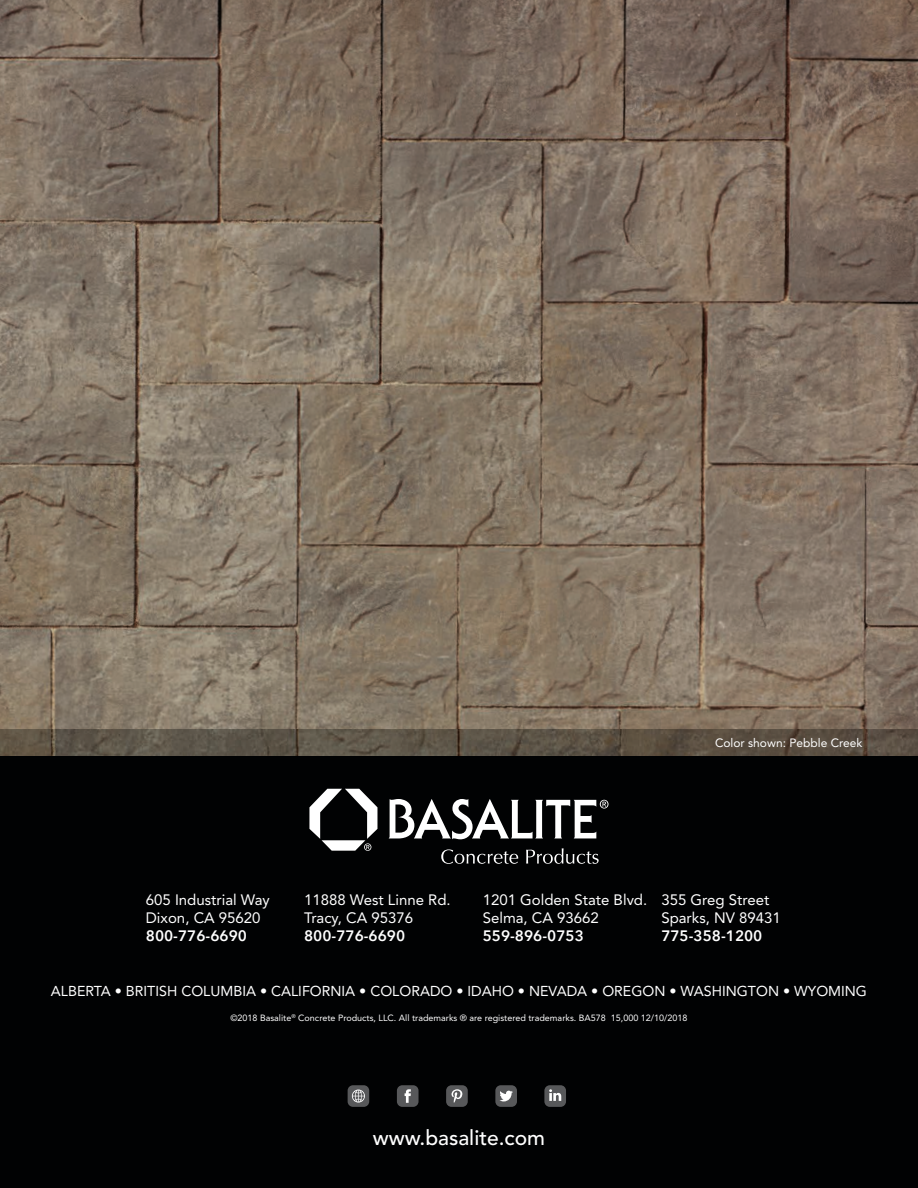
<style>
.page{position:relative;width:918px;height:1188px;background:#fff}
.page>*{position:absolute;margin:0;border:0;box-sizing:border-box;transform-origin:0 0}
.t1{font:500 21px "Avenir";color:#fff}
.t2{font:15px/18px "Avenir";color:#fff}
.t3{font:600 15px "Avenir Next";color:#fff}
.t4{font:14.25px "Avenir";color:#fff}
.t5{font:12px "Avenir";color:#fff}
.t6{font:9px "Avenir";color:#fff}
</style>
<div class="page">
<img style="left:0;top:0;width:918px;height:729px">
<div style="left:0;top:756px;width:918px;height:432px;background:#010203"></div>
<div style="left:544px;top:1085px;width:22px;height:22px;background:#57585a;border-radius:5px"></div>
<svg style="left:549px;top:1089px;width:12px;height:12px"></svg>
<div style="left:348px;top:1085px;width:21px;height:22px;background:#57585a;border-radius:5px"></div>
<svg style="left:352px;top:1090px;width:13px;height:13px"></svg>
<div style="left:397px;top:1085px;width:22px;height:22px;background:#57585a;border-radius:5px"></div>
<svg style="left:405px;top:1089px;width:6px;height:14px"></svg>
<div style="left:446px;top:1085px;width:22px;height:22px;background:#57585a;border-radius:5px"></div>
<svg style="left:452px;top:1089px;width:10px;height:14px"></svg>
<div style="left:495px;top:1085px;width:22px;height:22px;background:#57585a;border-radius:5px"></div>
<svg style="left:499px;top:1091px;width:14px;height:10px"></svg>
<svg style="left:441px;top:849px;width:77px;height:15px"></svg>
<svg style="left:526px;top:848px;width:73px;height:16px"></svg>
<svg style="left:389px;top:799px;width:220px;height:40px"></svg>
<svg style="left:309px;top:789px;width:68px;height:62px"></svg>
<img style="left:0;top:729px;width:918px;height:27px">
<p class="t5" style="left:715px;top:733px;width:149px">Color shown: Pebble Creek</p>
<p class="t2" style="left:146px;top:890px;width:125px">605 Industrial Way<br>Dixon, CA 95620</p>
<p class="t3" style="left:146px;top:922px;width:103px">800-776-6690</p>
<p class="t2" style="left:304px;top:890px;width:148px">11888 West Linne Rd.<br>Tracy, CA 95376</p>
<p class="t3" style="left:304px;top:922px;width:103px">800-776-6690</p>
<p class="t2" style="left:483px;top:890px;width:166px">1201 Golden State Blvd.<br>Selma, CA 93662</p>
<p class="t3" style="left:483px;top:922px;width:103px">559-896-0753</p>
<p class="t2" style="left:661px;top:890px;width:121px">355 Greg Street<br>Sparks, NV 89431</p>
<p class="t3" style="left:661px;top:922px;width:103px">775-358-1200</p>
<p class="t4" style="left:51px;top:980px;width:818px">ALBERTA • BRITISH COLUMBIA • CALIFORNIA • COLORADO • IDAHO • NEVADA • OREGON • WASHINGTON • WYOMING</p>
<p class="t6" style="left:230px;top:1010px;width:459px">©2018 Basalite<sup>®</sup> Concrete Products, LLC. All trademarks ® are registered trademarks. BA578 15,000 12/10/2018</p>
<h1 class="t1" style="left:373px;top:1119px;width:174px">www.basalite.com</h1>
</div>
